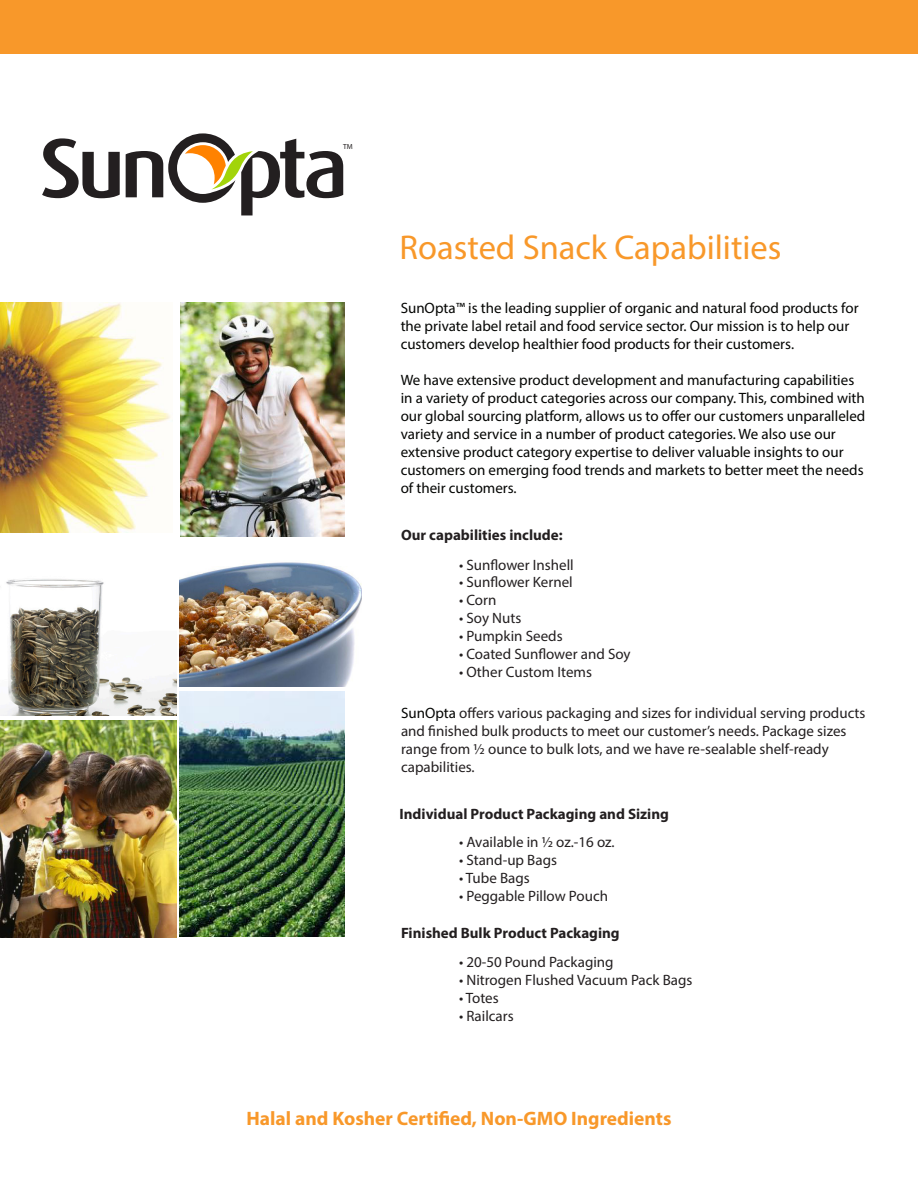
<style>
.page{position:relative;width:918px;height:1188px;background:#fff}
.page>*{position:absolute;margin:0;border:0;box-sizing:border-box;transform-origin:0 0}
.t1{font:34.5px "Myriad Pro";color:#f8982a}
.t2{font:700 19.5px "Myriad Pro";color:#f8982a}
.t3{font:15px/18px "Myriad Pro";color:#040503}
.t4{font:15px/18px "Myriad Pro";color:#231f20}
.t5{font:700 15px "Myriad Pro";color:#231f20}
.t6{font:7.35px "Myriad Pro";color:#231f20}
.s1{color:#040503}
</style>
<div class="page">
<div style="left:0;top:1px;width:918px;height:53px;background:#f8982a"></div>
<img style="left:0;top:579px;width:176px;height:137px">
<img style="left:0;top:302px;width:171px;height:230px">
<img style="left:179px;top:691px;width:166px;height:245px">
<img style="left:179px;top:562px;width:183px;height:125px">
<img style="left:180px;top:302px;width:164px;height:235px">
<img style="left:0;top:720px;width:176px;height:218px">
<svg style="left:42px;top:138px;width:78px;height:60px"></svg>
<svg style="left:126px;top:133px;width:217px;height:82px"></svg>
<p class="t6" style="left:343px;top:142px;width:11px">TM</p>
<p class="t1" style="left:400px;top:226px;width:383px">Roasted Snack Capabilities</p>
<p class="t3" style="left:401px;top:299px;width:459px">SunOpta™ is the leading supplier of organic and natural food products for the private label retail and food service sector. Our mission is to help our customers develop healthier food products for their customers.</p>
<p class="t3" style="left:401px;top:371px;width:466px">We have extensive product development and manufacturing capabilities in a variety of product categories across our company. This, combined with our global sourcing platform, allows us to offer our customers unparalleled variety and service in a number of product categories. We also use our extensive product category expertise to deliver valuable insights to our customers on emerging food trends and markets to better meet the needs of their customers.</p>
<p class="t5" style="left:401px;top:525px;width:163px">Our capabilities include:</p>
<p class="t4" style="left:459px;top:555px;width:116px">• Sunflower Inshell</p>
<p class="t4" style="left:459px;top:573px;width:115px">• Sunflower Kernel</p>
<p class="t4" style="left:459px;top:591px;width:39px">• Corn</p>
<p class="t4" style="left:459px;top:609px;width:64px">• Soy Nuts</p>
<p class="t4" style="left:459px;top:627px;width:105px">• Pumpkin Seeds</p>
<p class="t4" style="left:459px;top:645px;width:173px">• Coated Sunflower and Soy</p>
<p class="t4" style="left:459px;top:663px;width:135px">• Other Custom Items</p>
<p class="t4" style="left:401px;top:704px;width:466px"><span class="s1">SunOpta</span> offers various packaging and sizes for individual serving products and finished bulk products to meet our customer’s needs. Package sizes range from ½ ounce to bulk lots, and we have re-sealable shelf-ready capabilities.</p>
<p class="t5" style="left:400px;top:804px;width:271px">Individual Product Packaging and Sizing</p>
<p class="t4" style="left:459px;top:832px;width:157px">• Available in ½ oz.-16 oz.</p>
<p class="t4" style="left:459px;top:850px;width:100px">• Stand-up Bags</p>
<p class="t4" style="left:459px;top:868px;width:72px">• Tube Bags</p>
<p class="t4" style="left:459px;top:886px;width:151px">• Peggable Pillow Pouch</p>
<p class="t5" style="left:401px;top:923px;width:220px">Finished Bulk Product Packaging</p>
<p class="t4" style="left:459px;top:953px;width:156px">• 20-50 Pound Packaging</p>
<p class="t4" style="left:459px;top:971px;width:235px">• Nitrogen Flushed Vacuum Pack Bags</p>
<p class="t4" style="left:459px;top:989px;width:41px">• Totes</p>
<p class="t4" style="left:459px;top:1007px;width:56px">• Railcars</p>
<p class="t2" style="left:247px;top:1106px;width:426px">Halal and Kosher Certified, Non-GMO Ingredients</p>
</div>
